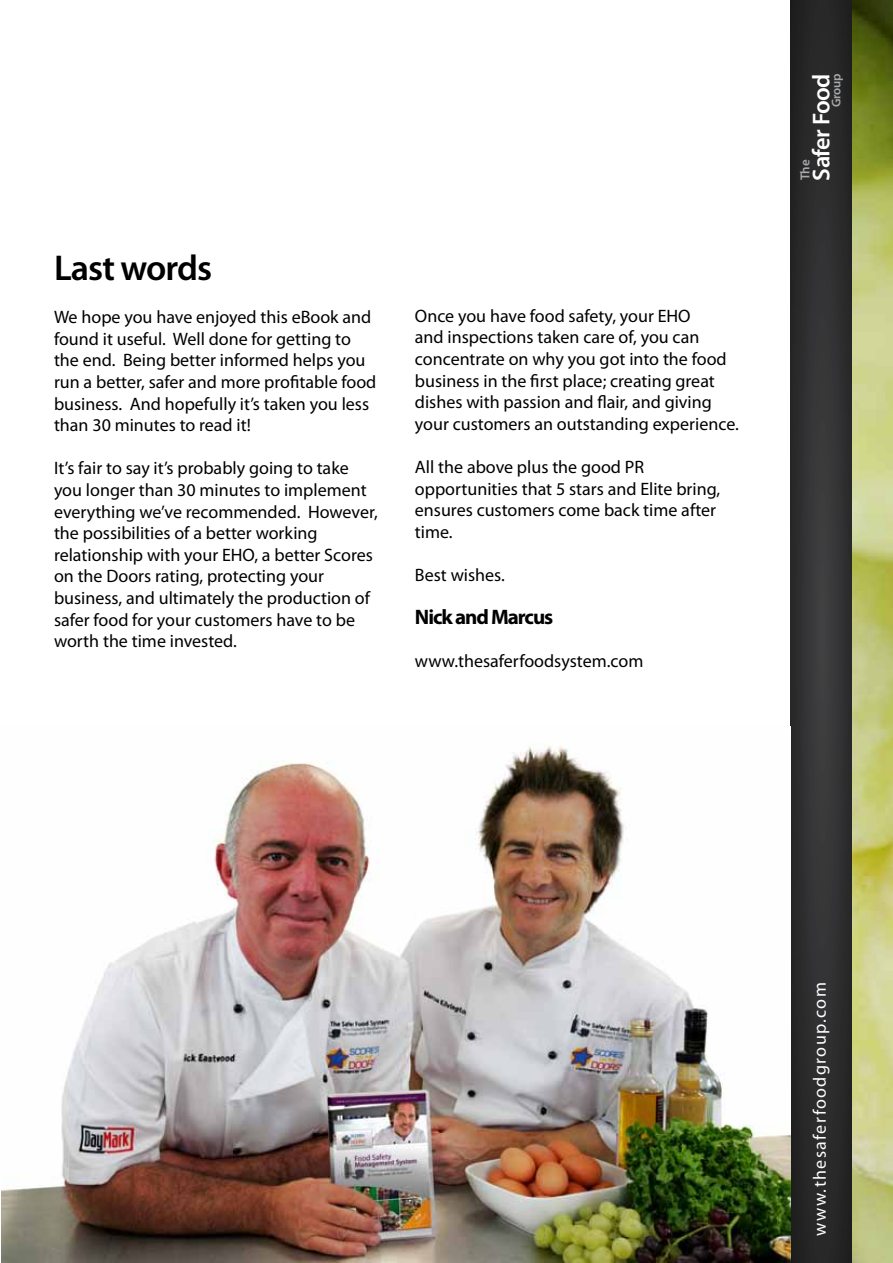
<style>
.page{position:relative;width:893px;height:1263px;background:#fff}
.page>*{position:absolute;margin:0;border:0;box-sizing:border-box;transform-origin:0 0}
.t1{font:600 36px "Myriad Pro";letter-spacing:-.025em;color:#000}
.t2{font:600 24.45px "Myriad Pro";letter-spacing:-.025em;color:#fff}
.t3{font:700 21px "Myriad Pro";letter-spacing:-.05em;color:#000}
.t4{font:18px/21.6px "Myriad Pro";color:#000}
.t5{font:18px "Myriad Pro";letter-spacing:.075em;color:#fff}
.t6{font:600 13.05px "Myriad Pro";color:#a7a9ac}
.t7{font:600 12.6px "Myriad Pro";letter-spacing:-.025em;color:#a7a9ac}
</style>
<div class="page">
<svg style="left:791px;top:0;width:62px;height:1263px;background:#302f2f"></svg>
<img style="left:853px;top:0;width:40px;height:1263px">
<img style="left:2px;top:745px;width:788px;height:518px">
<h1 class="t1" style="left:54px;top:245px;width:160px">Last words</h1>
<p class="t4" style="left:54px;top:306px;width:324px">We hope you have enjoyed this eBook and found it useful. Well done for getting to the end. Being better informed helps you run a better, safer and more profitable food business. And hopefully it’s taken you less than 30 minutes to read it!</p>
<p class="t4" style="left:54px;top:457px;width:325px">It’s fair to say it’s probably going to take you longer than 30 minutes to implement everything we’ve recommended. However, the possibilities of a better working relationship with your EHO, a better Scores on the Doors rating, protecting your business, and ultimately the production of safer food for your customers have to be worth the time invested.</p>
<p class="t4" style="left:415px;top:305px;width:325px">Once you have food safety, your EHO<br>and inspections taken care of, you can concentrate on why you got into the food business in the first place; creating great dishes with passion and flair, and giving your customers an outstanding experience.</p>
<p class="t4" style="left:415px;top:456px;width:307px">All the above plus the good PR opportunities that 5 stars and Elite bring, ensures customers come back time after time.</p>
<p class="t4" style="left:415px;top:564px;width:91px">Best wishes.</p>
<p class="t3" style="left:415px;top:603px;width:140px">Nick and Marcus</p>
<p class="t4" style="left:415px;top:650px;width:230px">www.thesaferfoodsystem.com</p>
<h2 class="t2" style="left:806px;top:181px;width:109px;rotate:-90deg">Safer Food</h2>
<p class="t7" style="left:828px;top:107px;width:35px;rotate:-90deg">Group</p>
<p class="t6" style="left:797px;top:180px;width:22px;rotate:-90deg">The</p>
<p class="t5" style="left:809px;top:1236px;width:255px;rotate:-90deg">www.thesaferfoodgroup.com</p>
</div>
